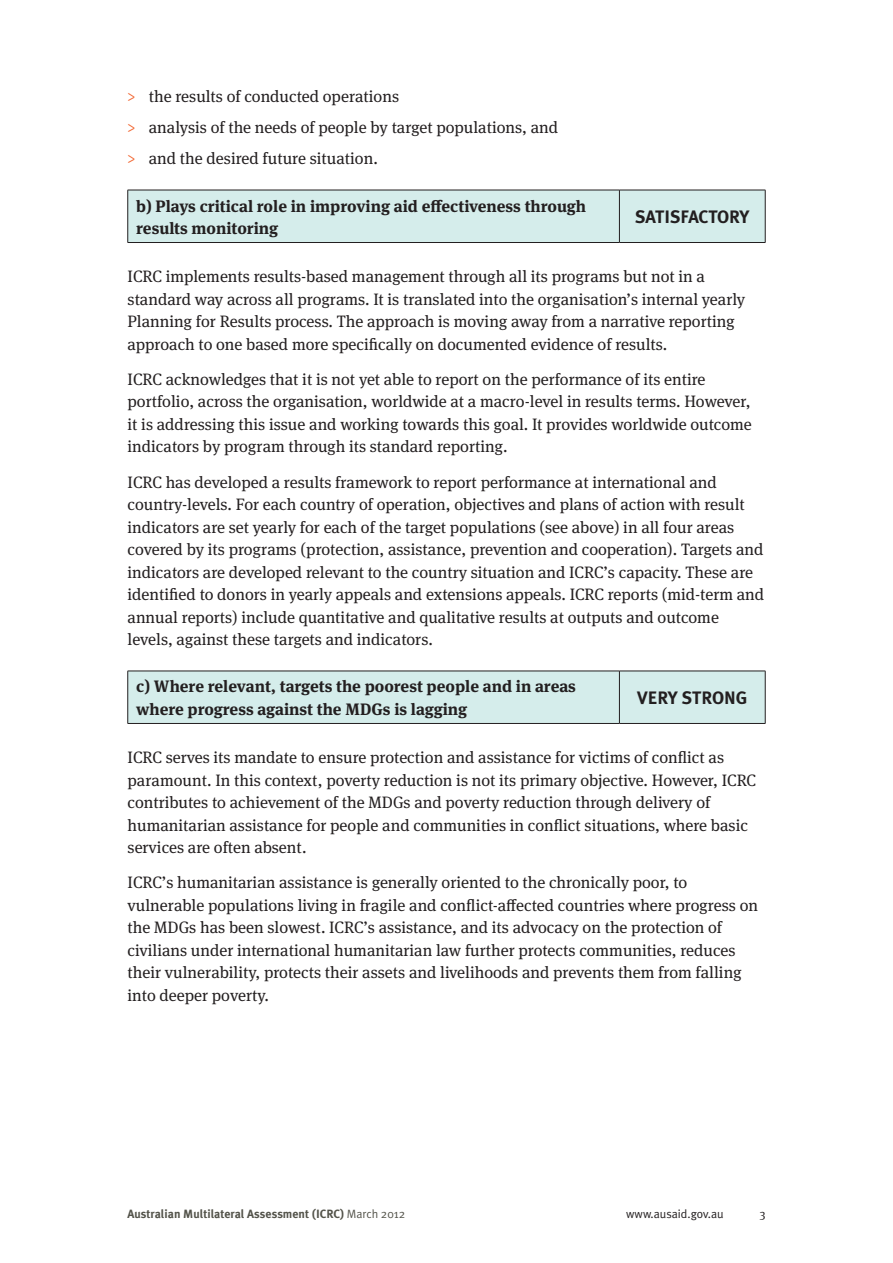
<style>
.page{position:relative;width:893px;height:1263px;background:#fff}
.page>*{position:absolute;margin:0;border:0;box-sizing:border-box;transform-origin:0 0}
._08bbbb_RIGHT_COLUMN{font:700 18px "Meta Plus";color:#231f20}
._04__BODY_TEXT{font:16.5px/22.5px "Meta Serif OT";color:#231f20}
._04__BODY_TEXT-2{font:700 16.5px/22.5px "Meta Serif OT";color:#231f20}
._05a__DOT_POINTS{font:16.5px "Meta Serif OT";color:#231f20}
.t1{font:700 12px "Meta Plus";color:#53534a}
.t2{font:12px "Meta Plus Normal";color:#231f20}
.t3{font:12px "Meta Serif OT";color:#231f20}
.s1{color:#f26631}
.s2{font-family:"Meta Plus Normal";font-weight:400}
</style>
<div class="page">
<div style="left:128px;top:191px;width:637px;height:51px;background:#d5edeb"></div>
<hr style="left:619px;top:190px;width:1px;height:52px;background:#231f20">
<hr style="left:128px;top:190px;width:491px;height:1px;background:#231f20">
<hr style="left:127px;top:190px;width:1px;height:52px;background:#231f20">
<hr style="left:619px;top:190px;width:146px;height:1px;background:#231f20">
<hr style="left:765px;top:190px;width:1px;height:52px;background:#231f20">
<hr style="left:128px;top:242px;width:491px;height:1px;background:#231f20">
<hr style="left:619px;top:242px;width:146px;height:1px;background:#231f20">
<div style="left:128px;top:672px;width:637px;height:51px;background:#d5edeb"></div>
<hr style="left:619px;top:671px;width:1px;height:52px;background:#231f20">
<hr style="left:128px;top:671px;width:491px;height:1px;background:#231f20">
<hr style="left:127px;top:671px;width:1px;height:52px;background:#231f20">
<hr style="left:619px;top:671px;width:146px;height:1px;background:#231f20">
<hr style="left:765px;top:671px;width:1px;height:52px;background:#231f20">
<hr style="left:128px;top:723px;width:491px;height:1px;background:#231f20">
<hr style="left:619px;top:723px;width:146px;height:1px;background:#231f20">
<p class="_05a__DOT_POINTS" style="left:128px;top:87px;width:273px"><span class="s1">&gt;</span> the results of conducted operations</p>
<p class="_05a__DOT_POINTS" style="left:128px;top:118px;width:432px"><span class="s1">&gt;</span> analysis of the needs of people by target populations, and</p>
<p class="_05a__DOT_POINTS" style="left:128px;top:149px;width:252px"><span class="s1">&gt;</span> and the desired future situation.</p>
<p class="_04__BODY_TEXT-2" style="left:136px;top:195px;width:451px">b) Plays critical role in improving aid effectiveness through results monitoring</p>
<p class="_08bbbb_RIGHT_COLUMN" style="left:635px;top:207px;width:116px">SATISFACTORY</p>
<p class="_04__BODY_TEXT" style="left:128px;top:266px;width:619px">ICRC implements results-based management through all its programs but not in a standard way across all programs. It is translated into the organisation’s internal yearly Planning for Results process. The approach is moving away from a narrative reporting approach to one based more specifically on documented evidence of results.</p>
<p class="_04__BODY_TEXT" style="left:128px;top:368px;width:626px">ICRC acknowledges that it is not yet able to report on the performance of its entire portfolio, across the organisation, worldwide at a macro-level in results terms. However, it is addressing this issue and working towards this goal. It provides worldwide outcome indicators by program through its standard reporting.</p>
<p class="_04__BODY_TEXT" style="left:128px;top:471px;width:638px">ICRC has developed a results framework to report performance at international and country-levels. For each country of operation, objectives and plans of action with result indicators are set yearly for each of the target populations (see above) in all four areas covered by its programs (protection, assistance, prevention and cooperation). Targets and indicators are developed relevant to the country situation and ICRC’s capacity. These are identified to donors in yearly appeals and extensions appeals. ICRC reports (mid-term and annual reports) include quantitative and qualitative results at outputs and outcome levels, against these targets and indicators.</p>
<p class="_04__BODY_TEXT-2" style="left:136px;top:676px;width:441px">c) Where relevant, targets the poorest people and in areas where progress against the MDGs is lagging</p>
<p class="_08bbbb_RIGHT_COLUMN" style="left:637px;top:687px;width:112px">VERY STRONG</p>
<p class="_04__BODY_TEXT" style="left:128px;top:746px;width:630px">ICRC serves its mandate to ensure protection and assistance for victims of conflict as paramount. In this context, poverty reduction is not its primary objective. However, ICRC contributes to achievement of the MDGs and poverty reduction through delivery of humanitarian assistance for people and communities in conflict situations, where basic services are often absent.</p>
<p class="_04__BODY_TEXT" style="left:128px;top:872px;width:632px">ICRC’s humanitarian assistance is generally oriented to the chronically poor, to vulnerable populations living in fragile and conflict-affected countries where progress on the MDGs has been slowest. ICRC’s assistance, and its advocacy on the protection of civilians under international humanitarian law further protects communities, reduces their vulnerability, protects their assets and livelihoods and prevents them from falling into deeper poverty.</p>
<p class="t1" style="left:128px;top:1207px;width:279px">Australian Multilateral Assessment (ICRC) <span class="s2">March 2012</span></p>
<p class="t2" style="left:626px;top:1207px;width:99px">www.ausaid.gov.au</p>
<p class="t3" style="left:760px;top:1207px;width:7px">3</p>
</div>
